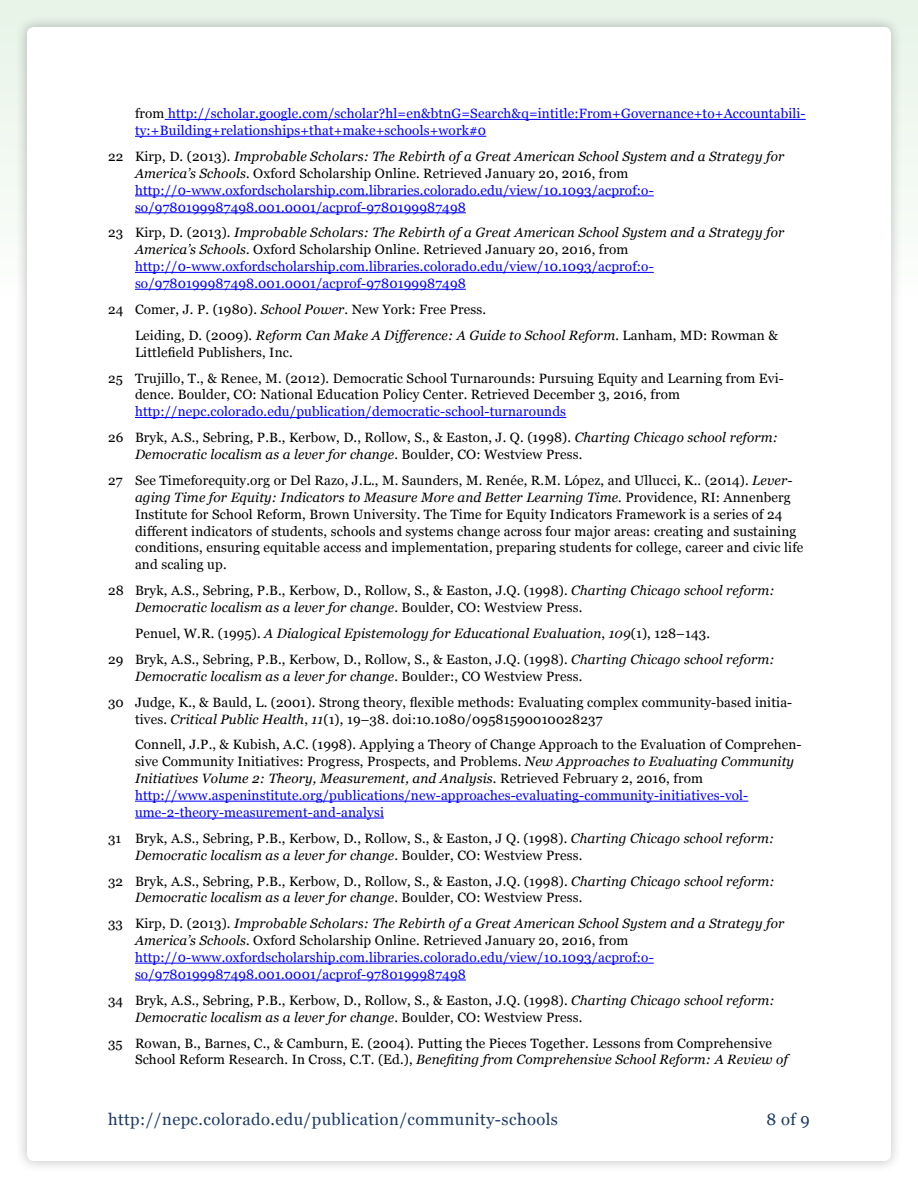
<style>
.page{position:relative;width:918px;height:1188px;background:#fff}
.page>*{position:absolute;margin:0;border:0;box-sizing:border-box;transform-origin:0 0}
.t1{font:16.5px "Georgia";letter-spacing:.025em;color:#1c3868}
.t2{font:13.5px/16.8px "Georgia";letter-spacing:.01em;color:#000}
.t3{font:13.5px/16.8px "Georgia";letter-spacing:.01em;color:#00f}
.s1{color:#000}
.s2{font-style:italic;color:#000}
.s3{font-style:italic}
</style>
<div class="page">
<div style="left:0;top:0;width:918px;height:1188px;background:linear-gradient(to right,#f4faf4,#f4faf4)"></div>
<div style="left:15px;top:15px;width:888px;height:1158px;background:#000;opacity:.25"></div>
<div style="left:27px;top:27px;width:864px;height:1134px;background:#fff;border-radius:7px"></div>
<hr style="left:165px;top:119px;width:641px;height:1px;background:#00f">
<hr style="left:135px;top:136px;width:351px;height:1px;background:#00f">
<hr style="left:135px;top:196px;width:519px;height:1px;background:#00f">
<hr style="left:135px;top:212px;width:331px;height:1px;background:#00f">
<hr style="left:135px;top:272px;width:519px;height:1px;background:#00f">
<hr style="left:135px;top:289px;width:331px;height:1px;background:#00f">
<hr style="left:135px;top:417px;width:431px;height:1px;background:#00f">
<hr style="left:135px;top:801px;width:613px;height:1px;background:#00f">
<hr style="left:135px;top:818px;width:249px;height:1px;background:#00f">
<hr style="left:135px;top:963px;width:519px;height:1px;background:#00f">
<hr style="left:135px;top:980px;width:331px;height:1px;background:#00f">
<p class="t3" style="left:135px;top:105px;width:672px"><span class="s1">from</span> http://scholar.google.com/scholar?hl=en&amp;btnG=Search&amp;q=intitle:From+Governance+to+Accountabili&shy;ty:+Building+relationships+that+make+schools+work#0</p>
<p class="t3" style="left:135px;top:147px;width:651px;text-indent:-27px"><span class="s1">22 Kirp, D. (2013).</span> <span class="s2">Improbable Scholars: The Rebirth of a Great American School System and a Strategy for America’s Schools.</span> <span class="s1">Oxford Scholarship Online. Retrieved January 20, 2016, from </span>http://0-www.oxfordscholarship.com.libraries.colorado.edu/view/10.1093/acprof:o&shy;so/9780199987498.001.0001/acprof-9780199987498</p>
<p class="t3" style="left:135px;top:224px;width:651px;text-indent:-27px"><span class="s1">23 Kirp, D. (2013).</span> <span class="s2">Improbable Scholars: The Rebirth of a Great American School System and a Strategy for America’s Schools.</span> <span class="s1">Oxford Scholarship Online. Retrieved January 20, 2016, from </span>http://0-www.oxfordscholarship.com.libraries.colorado.edu/view/10.1093/acprof:o&shy;so/9780199987498.001.0001/acprof-9780199987498</p>
<p class="t2" style="left:135px;top:296px;width:645px;line-height:26px;text-indent:-27px">24 Comer, J. P. (1980). <span class="s3">School Power</span>. New York: Free Press.<br>Leiding, D. (2009). <span class="s3">Reform Can Make A Difference: A Guide to School Reform.</span> Lanham, MD: Rowman &amp;</p>
<p class="t2" style="left:108px;top:339px;width:677px;line-height:26px;text-indent:27px">Littlefield Publishers, Inc.<br>25 Trujillo, T., &amp; Renee, M. (2012). Democratic School Turnarounds: Pursuing Equity and Learning from Evi-</p>
<p class="t2" style="left:135px;top:386px;width:547px">dence. Boulder, CO: National Education Policy Center. Retrieved December 3, 2016, from</p>
<p class="t3" style="left:108px;top:398px;width:672px;line-height:26px;text-indent:27px">http://nepc.colorado.edu/publication/democratic-school-turnarounds<br><span class="s1">26 Bryk, A.S., Sebring, P.B., Kerbow, D., Rollow, S., &amp; Easton, J. Q. (1998).</span> <span class="s2">Charting Chicago school reform:</span></p>
<p class="t2" style="left:108px;top:441px;width:686px;line-height:26px;text-indent:27px"><span class="s3">Democratic localism as a lever for change</span>. Boulder, CO: Westview Press.<br>27 See Timeforequity.org or Del Razo, J.L., M. Saunders, M. Renée, R.M. López, and Ullucci, K.. (2014). <span class="s3">Lever-</span></p>
<p class="t2" style="left:135px;top:488px;width:670px"><span class="s3">aging Time for Equity: Indicators to Measure More and Better Learning Time.</span> Providence, RI: Annenberg Institute for School Reform, Brown University. The Time for Equity Indicators Framework is a series of 24 different indicators of students, schools and systems change across four major areas: creating and sustaining conditions, ensuring equitable access and implementation, preparing students for college, career and civic life and scaling up.</p>
<p class="t2" style="left:135px;top:582px;width:641px;text-indent:-27px">28 Bryk, A.S., Sebring, P.B., Kerbow, D., Rollow, S., &amp; Easton, J.Q. (1998). <span class="s3">Charting Chicago school reform:<br>Democratic localism as a lever for change</span>. Boulder, CO: Westview Press.</p>
<p class="t2" style="left:108px;top:620px;width:668px;line-height:26px;text-indent:27px">Penuel, W.R. (1995). <span class="s3">A Dialogical Epistemology for Educational Evaluation</span>, <span class="s3">109</span>(1), 128–143.<br>29 Bryk, A.S., Sebring, P.B., Kerbow, D., Rollow, S., &amp; Easton, J.Q. (1998). <span class="s3">Charting Chicago school reform:</span></p>
<p class="t2" style="left:108px;top:663px;width:686px;line-height:26px;text-indent:27px"><span class="s3">Democratic localism as a lever for change</span>. Boulder:, CO Westview Press.<br>30 Judge, K., &amp; Bauld, L. (2001). Strong theory, flexible methods: Evaluating complex community-based initia-</p>
<p class="t2" style="left:135px;top:705px;width:668px;line-height:26px">tives. <span class="s3">Critical Public Health</span>, <span class="s3">11</span>(1), 19–38. doi:10.1080/09581590010028237<br>Connell, J.P., &amp; Kubish, A.C. (1998). Applying a Theory of Change Approach to the Evaluation of Comprehen-</p>
<p class="t3" style="left:135px;top:753px;width:661px"><span class="s1">sive Community Initiatives: Progress, Prospects, and Problems.</span> <span class="s2">New Approaches to Evaluating Community Initiatives Volume 2: Theory, Measurement, and Analysis</span><span class="s1">. Retrieved February 2, 2016, from </span>http://www.aspeninstitute.org/publications/new-approaches-evaluating-community-initiatives-vol&shy;ume-2-theory-measurement-and-analysi</p>
<p class="t2" style="left:135px;top:829px;width:641px;text-indent:-27px">31 Bryk, A.S., Sebring, P.B., Kerbow, D., Rollow, S., &amp; Easton, J Q. (1998). <span class="s3">Charting Chicago school reform:<br>Democratic localism as a lever for change</span>. Boulder, CO: Westview Press.</p>
<p class="t2" style="left:135px;top:872px;width:641px;text-indent:-27px">32 Bryk, A.S., Sebring, P.B., Kerbow, D., Rollow, S., &amp; Easton, J.Q. (1998). <span class="s3">Charting Chicago school reform:<br>Democratic localism as a lever for change</span>. Boulder, CO: Westview Press.</p>
<p class="t3" style="left:135px;top:915px;width:651px;text-indent:-27px"><span class="s1">33 Kirp, D. (2013).</span> <span class="s2">Improbable Scholars: The Rebirth of a Great American School System and a Strategy for America’s Schools.</span> <span class="s1">Oxford Scholarship Online. Retrieved January 20, 2016, from </span>http://0-www.oxfordscholarship.com.libraries.colorado.edu/view/10.1093/acprof:o&shy;so/9780199987498.001.0001/acprof-9780199987498</p>
<p class="t2" style="left:135px;top:991px;width:641px;text-indent:-27px">34 Bryk, A.S., Sebring, P.B., Kerbow, D., Rollow, S., &amp; Easton, J.Q. (1998). <span class="s3">Charting Chicago school reform:<br>Democratic localism as a lever for change</span>. Boulder, CO: Westview Press.</p>
<p class="t2" style="left:135px;top:1034px;width:655px;text-indent:-27px">35 Rowan, B., Barnes, C., &amp; Camburn, E. (2004). Putting the Pieces Together. Lessons from Comprehensive<br>School Reform Research. In Cross, C.T. (Ed.), <span class="s3">Benefiting from Comprehensive School Reform: A Review of</span></p>
<p class="t1" style="left:108px;top:1107px;width:452px">http://nepc.colorado.edu/publication/community-schools</p>
<p class="t1" style="left:766px;top:1107px;width:45px">8 of 9</p>
</div>
